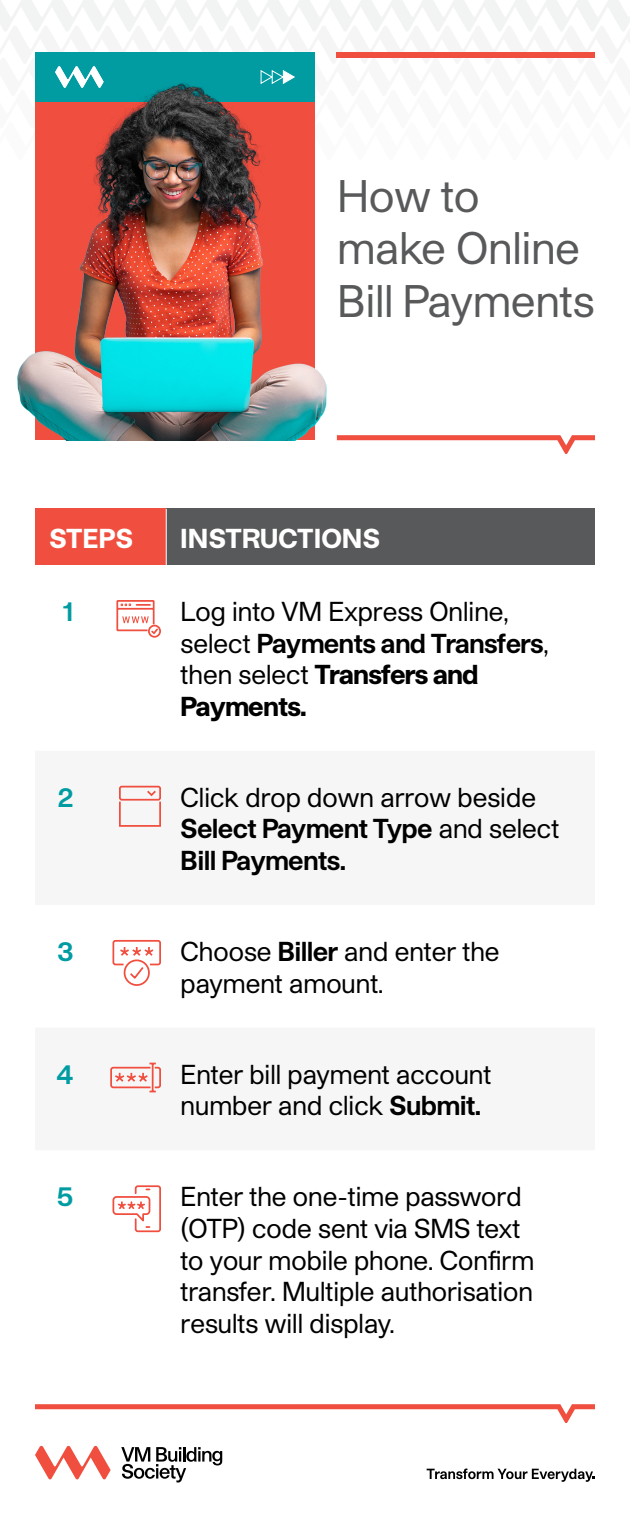
<style>
.page{position:relative;width:630px;height:1532px;background:#fff}
.page>*{position:absolute;margin:0;border:0;box-sizing:border-box;transform-origin:0 0}
.t1{font:43.75px/52.5px "Studio Pro";letter-spacing:-.025em;color:#58595b}
.t2{font:26.25px/31.5px "Studio Pro";letter-spacing:-.025em;color:#000}
.t3{font:800 26.25px "Studio Pro";color:#fff}
.t4{font:700 26.25px "Studio Pro";color:#009ca2}
.s1{font-weight:700}
.s2{font-weight:800}
</style>
<div class="page">
<svg style="left:0;top:0;width:630px;height:77px"></svg>
<div style="left:35px;top:509px;width:131px;height:56px;background:#f04e3e"></div>
<div style="left:166px;top:509px;width:429px;height:56px;background:#58595b"></div>
<hr style="left:166px;top:509px;width:1px;height:56px;background:#fff">
<svg style="left:116px;top:600px;width:45px;height:38px"></svg>
<svg style="left:119px;top:785px;width:42px;height:42px"></svg>
<svg style="left:112px;top:940px;width:49px;height:46px"></svg>
<svg style="left:110px;top:1062px;width:51px;height:31px"></svg>
<svg style="left:112px;top:1185px;width:49px;height:47px"></svg>
<svg style="left:337px;top:435px;width:258px;height:19px"></svg>
<svg style="left:35px;top:1404px;width:560px;height:18px"></svg>
<div style="left:337px;top:52px;width:258px;height:6px;background:#f04e3e"></div>
<svg style="left:427px;top:1468px;width:168px;height:13px"></svg>
<svg style="left:35px;top:1445px;width:76px;height:34px"></svg>
<svg style="left:121px;top:1447px;width:101px;height:35px"></svg>
<img style="left:17px;top:77px;width:309px;height:363px">
<h1 class="t1" style="left:337px;top:168px;width:260px">How to make Online<br>Bill Payments</h1>
<p class="t3" style="left:49px;top:519px;width:86px">STEPS</p>
<p class="t3" style="left:180px;top:519px;width:202px">INSTRUCTIONS</p>
<p class="t4" style="left:63px;top:593px;width:12px">1</p>
<p class="t2" style="left:180px;top:595px;width:370px">Log into VM Express Online, select <span class="s1">Payments and Transfers</span>, then select <span class="s2">Transfers and<br>Payments.</span></p>
<p class="t4" style="left:58px;top:779px;width:17px">2</p>
<p class="t2" style="left:180px;top:781px;width:381px">Click drop down arrow beside<br><span class="s1">Select Payment Type</span> and select<br><span class="s1">Bill Payments.</span></p>
<p class="t4" style="left:58px;top:933px;width:17px">3</p>
<p class="t2" style="left:180px;top:935px;width:321px">Choose <span class="s1">Biller</span> and enter the payment amount.</p>
<p class="t4" style="left:57px;top:1055px;width:18px">4</p>
<p class="t2" style="left:180px;top:1057px;width:313px">Enter bill payment account number and click <span class="s1">Submit.</span></p>
<p class="t4" style="left:57px;top:1178px;width:18px">5</p>
<p class="t2" style="left:180px;top:1180px;width:356px">Enter the one-time password (OTP) code sent via SMS text to your mobile phone. Confirm transfer. Multiple authorisation results will display.</p>
</div>
